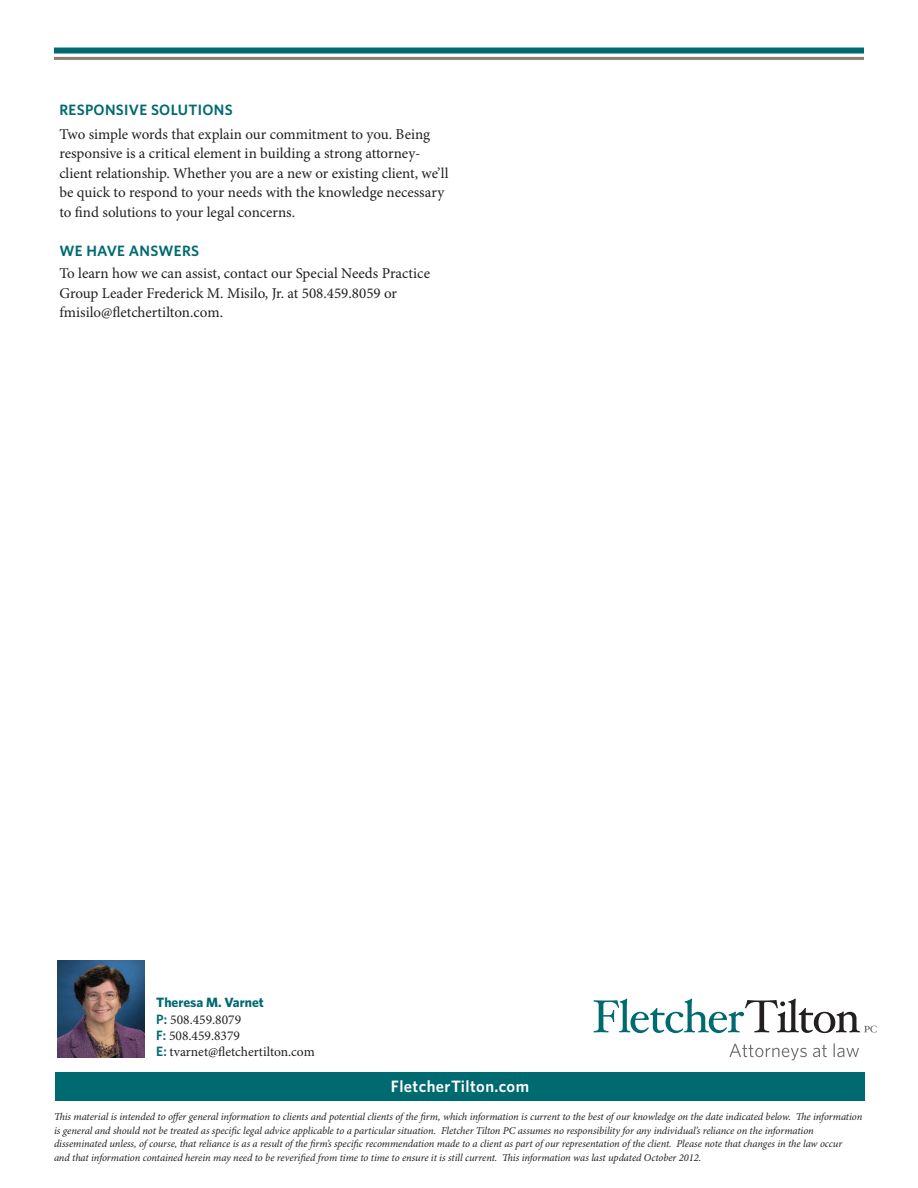
<style>
.page{position:relative;width:918px;height:1188px;background:#fff}
.page>*{position:absolute;margin:0;border:0;box-sizing:border-box;transform-origin:0 0}
.t1{font:600 16.5px "Whitney";letter-spacing:.025em;color:#fff}
.t2{font:15px/19.5px "Minion Pro";color:#231f20}
.t3{font:600 15px "Whitney";letter-spacing:.02em;color:#006a71}
.t4{font:13.5px/16.4px "Minion Pro";color:#231f20}
.t5{font:700 13.5px "Whitney";color:#006a71}
.t6{font:italic 10.5px/13.5px "Minion Pro";letter-spacing:-.01em;color:#231f20}
.s1{font-family:"Whitney";font-weight:600;color:#006a71}
</style>
<div class="page">
<div style="left:54px;top:48px;width:810px;height:6px;background:#006a71"></div>
<hr style="left:54px;top:57px;width:810px;height:3px;background:#887f6f">
<img style="left:57px;top:961px;width:88px;height:96px">
<svg style="left:594px;top:999px;width:283px;height:34px"></svg>
<svg style="left:729px;top:1044px;width:78px;height:16px"></svg>
<svg style="left:813px;top:1045px;width:14px;height:12px"></svg>
<svg style="left:834px;top:1043px;width:25px;height:14px"></svg>
<div style="left:55px;top:1072px;width:810px;height:29px;background:#006a71"></div>
<h2 class="t3" style="left:59px;top:100px;width:175px">RESPONSIVE SOLUTIONS</h2>
<p class="t2" style="left:59px;top:125px;width:391px">Two simple words that explain our commitment to you. Being responsive is a critical element in building a strong attorney&shy;client relationship. Whether you are a new or existing client, we’ll be quick to respond to your needs with the knowledge necessary to find solutions to your legal concerns.</p>
<h2 class="t3" style="left:59px;top:241px;width:141px">WE HAVE ANSWERS</h2>
<h2 class="t2" style="left:59px;top:264px;width:372px">To learn how we can assist, contact our Special Needs Practice<br>Group Leader Frederick M. Misilo, Jr. at 508.459.8059 or fmisilo@fletchertilton.com.</h2>
<p class="t5" style="left:156px;top:994px;width:109px">Theresa M. Varnet</p>
<p class="t4" style="left:156px;top:1012px;width:160px"><span class="s1">P:</span> 508.459.8079<br><span class="s1">F:</span> 508.459.8379<br><span class="s1">E:</span> tvarnet@fletchertilton.com</p>
<h1 class="t1" style="left:391px;top:1075px;width:140px">FletcherTilton.com</h1>
<p class="t6" style="left:54px;top:1110px;width:810px">This material is intended to offer general information to clients and potential clients of the firm, which information is current to the best of our knowledge on the date indicated below. The information is general and should not be treated as specific legal advice applicable to a particular situation. Fletcher Tilton PC assumes no responsibility for any individual’s reliance on the information disseminated unless, of course, that reliance is as a result of the firm’s specific recommendation made to a client as part of our representation of the client. Please note that changes in the law occur<br>and that information contained herein may need to be reverified from time to time to ensure it is still current. This information was last updated October 2012.</p>
</div>
